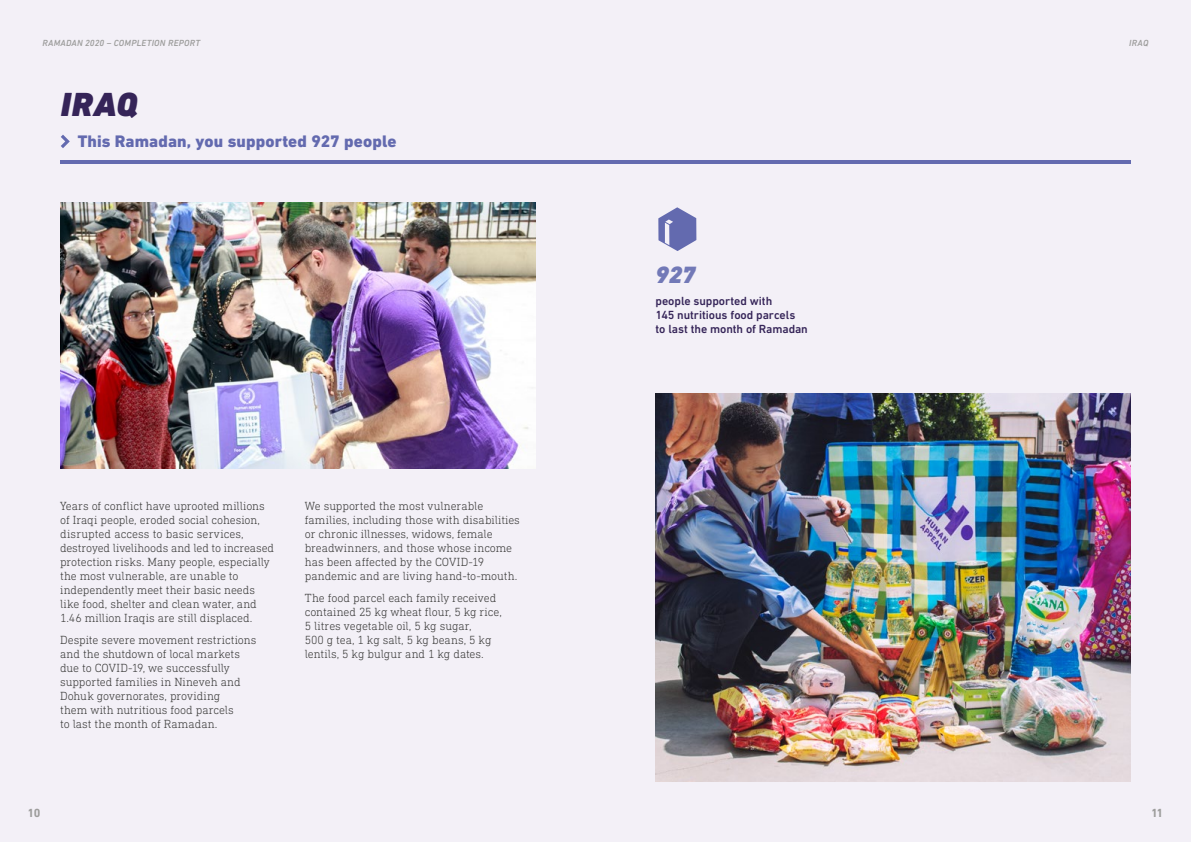
<style>
.page{position:relative;width:1191px;height:842px;background:#fff}
.page>*{position:absolute;margin:0;border:0;box-sizing:border-box;transform-origin:0 0}
.t1{font:italic 900 34px "DIN Next LT Pro";color:#352458}
.t2{font:italic 900 24px "DIN Next LT Pro";color:#7279b7}
.t3{font:800 17px "DIN Next LT Pro";letter-spacing:.01em;color:#636aaf}
.t4{font:300 12px/14px "DIN Next Slab Pro";letter-spacing:-.005em;color:#3c3c3b}
.t5{font:500 12px/14px "DIN Next LT Pro";letter-spacing:-.005em;color:#352458}
.t6{font:700 12px "DIN Next LT Pro";color:#9d9d9c}
.t7{font:italic 500 9px "DIN Next LT Pro";letter-spacing:.02em;color:#9d9d9c}
</style>
<div class="page">
<div style="left:0;top:0;width:595px;height:842px;background:#f3f0f7"></div>
<div style="left:595px;top:0;width:596px;height:842px;background:#f3f0f7"></div>
<img style="left:60px;top:202px;width:475px;height:266px">
<svg style="left:61px;top:135px;width:9px;height:13px"></svg>
<img style="left:655px;top:393px;width:476px;height:389px">
<hr style="left:60px;top:160px;width:1071px;height:3px;background:#636aaf">
<svg style="left:658px;top:207px;width:38px;height:44px"></svg>
<p class="t7" style="left:43px;top:38px;width:159px">RAMADAN 2020 – COMPLETION REPORT</p>
<p class="t7" style="left:1129px;top:38px;width:21px">IRAQ</p>
<h1 class="t1" style="left:61px;top:84px;width:78px">IRAQ</h1>
<h3 class="t3" style="left:78px;top:131px;width:320px">This Ramadan, you supported 927 people</h3>
<p class="t4" style="left:60px;top:499px;width:215px">Years of conflict have uprooted millions of Iraqi people, eroded social cohesion, disrupted access to basic services, destroyed livelihoods and led to increased protection risks. Many people, especially the most vulnerable, are unable to independently meet their basic needs like food, shelter and clean water, and 1.46 million Iraqis are still displaced.</p>
<p class="t4" style="left:60px;top:633px;width:198px">Despite severe movement restrictions and the shutdown of local markets due to COVID-19, we successfully supported families in Nineveh and Dohuk governorates, providing<br>them with nutritious food parcels<br>to last the month of Ramadan.</p>
<p class="t4" style="left:305px;top:499px;width:217px">We supported the most vulnerable families, including those with disabilities or chronic illnesses, widows, female breadwinners, and those whose income has been affected by the COVID-19 pandemic and are living hand-to-mouth.</p>
<p class="t4" style="left:305px;top:591px;width:199px">The food parcel each family received contained 25 kg wheat flour, 5 kg rice, 5 litres vegetable oil, 5 kg sugar,<br>500 g tea, 1 kg salt, 5 kg beans, 5 kg lentils, 5 kg bulgur and 1 kg dates.</p>
<h2 class="t2" style="left:655px;top:260px;width:41px">927</h2>
<p class="t5" style="left:655px;top:294px;width:154px">people supported with<br>145 nutritious food parcels to last the month of Ramadan</p>
<p class="t6" style="left:28px;top:806px;width:14px">10</p>
<p class="t6" style="left:1151px;top:806px;width:14px">11</p>
</div>
